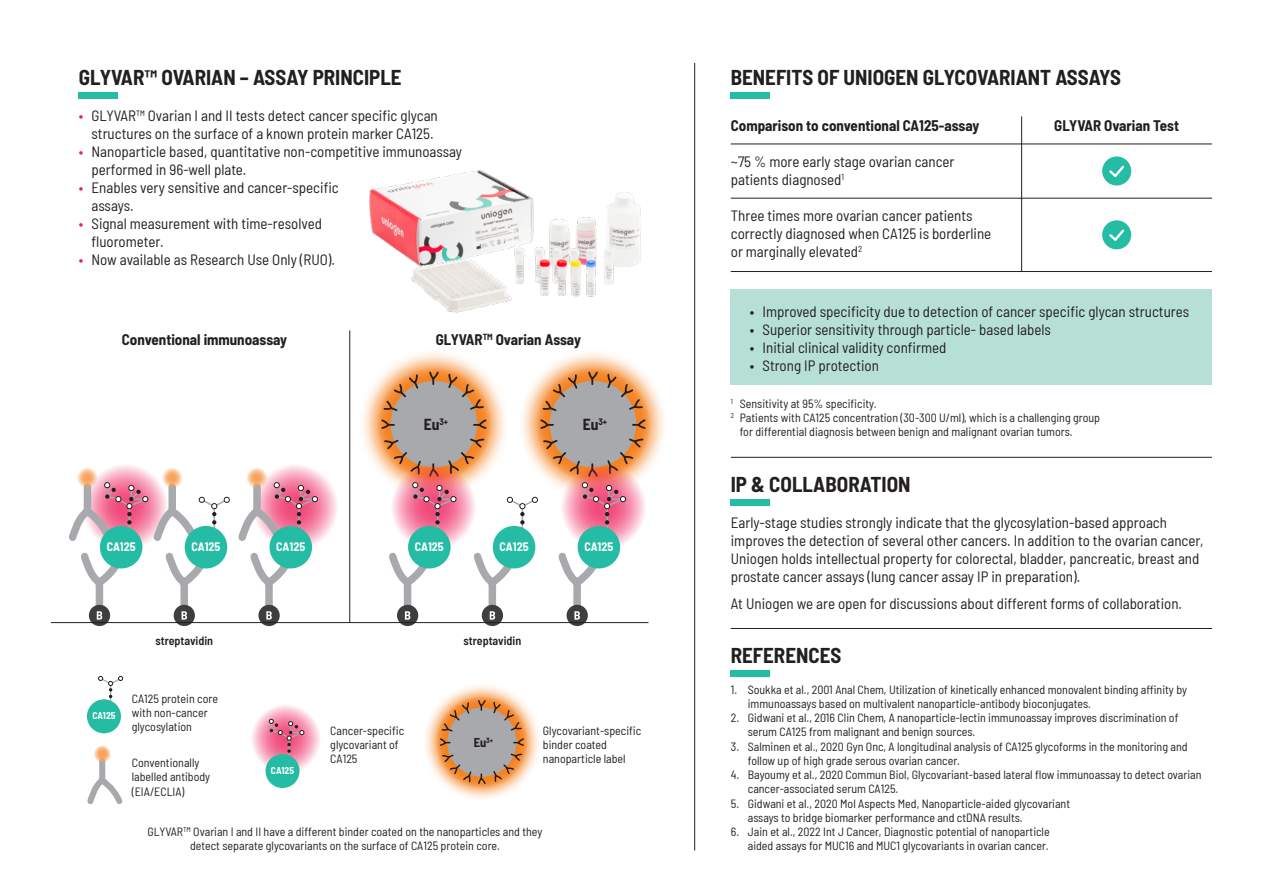
<style>
.page{position:relative;width:1263px;height:893px;background:#fff}
.page>*{position:absolute;margin:0;border:0;box-sizing:border-box;transform-origin:0 0}
.t1{font:700 semi-condensed 21px "Barlow";color:#231f20}
.t2{font:700 semi-condensed 15.6px "Barlow";color:#231f20}
.t3{font:semi-condensed 15px/18px "Barlow";color:#231f20}
.t4{font:700 semi-condensed 15px "Barlow";color:#231f20}
.t5{font:700 semi-condensed 12.45px "Barlow";color:#231f20}
.t6{font:semi-condensed 12px/14.2px "Barlow";color:#231f20}
.t7{font:700 semi-condensed 12px "Barlow";color:#fff}
.t8{font:600 semi-condensed 12px "Barlow";color:#231f20}
.t9{font:700 semi-condensed 9.6px "Barlow";color:#fff}
.s1{color:#ee1e5b}
</style>
<div class="page">
<div style="left:359px;top:349px;width:150px;height:151px;background:#f58220;opacity:.8"></div>
<svg style="left:377px;top:367px;width:114px;height:115px"></svg>
<div style="left:391px;top:381px;width:86px;height:86px;background:#a8a9ad;border-radius:50%"></div>
<svg style="left:428px;top:370px;width:12px;height:15px"></svg>
<svg style="left:473px;top:418px;width:15px;height:12px"></svg>
<svg style="left:380px;top:373px;width:40px;height:57px"></svg>
<svg style="left:447px;top:373px;width:38px;height:38px"></svg>
<div style="left:518px;top:349px;width:150px;height:151px;background:#f58220;opacity:.8"></div>
<svg style="left:536px;top:367px;width:114px;height:115px"></svg>
<div style="left:550px;top:381px;width:86px;height:86px;background:#a8a9ad;border-radius:50%"></div>
<svg style="left:587px;top:370px;width:12px;height:15px"></svg>
<svg style="left:632px;top:418px;width:15px;height:12px"></svg>
<svg style="left:539px;top:373px;width:40px;height:57px"></svg>
<svg style="left:606px;top:373px;width:38px;height:38px"></svg>
<hr style="left:731px;top:628px;width:481px;height:1px;background:#231f20">
<hr style="left:731px;top:457px;width:481px;height:1px;background:#231f20">
<hr style="left:694px;top:63px;width:1px;height:787px;background:#231f20">
<div style="left:79px;top:93px;width:39px;height:6px;background:#24bca4"></div>
<div style="left:731px;top:93px;width:39px;height:6px;background:#24bca4"></div>
<div style="left:731px;top:671px;width:39px;height:6px;background:#24bca4"></div>
<div style="left:731px;top:500px;width:39px;height:6px;background:#24bca4"></div>
<img style="left:369px;top:169px;width:272px;height:144px">
<hr style="left:731px;top:144px;width:481px;height:1px;background:#231f20">
<hr style="left:731px;top:198px;width:481px;height:1px;background:#231f20">
<hr style="left:1021px;top:116px;width:1px;height:156px;background:#231f20">
<hr style="left:731px;top:271px;width:481px;height:1px;background:#231f20">
<div style="left:1102px;top:156px;width:29px;height:30px;background:#24bca4;border-radius:50%"></div>
<svg style="left:1109px;top:165px;width:15px;height:12px"></svg>
<div style="left:1102px;top:220px;width:29px;height:29px;background:#24bca4;border-radius:50%"></div>
<svg style="left:1109px;top:229px;width:15px;height:12px"></svg>
<div style="left:731px;top:290px;width:481px;height:95px;background:#b6e0d6"></div>
<svg style="left:81px;top:462px;width:89px;height:90px"></svg>
<div style="left:89px;top:605px;width:21px;height:21px;background:#3e3e3f;border-radius:50%"></div>
<svg style="left:77px;top:468px;width:21px;height:21px"></svg>
<svg style="left:389px;top:462px;width:89px;height:90px"></svg>
<svg style="left:383px;top:437px;width:102px;height:96px"></svg>
<div style="left:397px;top:605px;width:21px;height:21px;background:#3e3e3f;border-radius:50%"></div>
<svg style="left:389px;top:552px;width:50px;height:68px"></svg>
<div style="left:408px;top:526px;width:43px;height:42px;background:#24bca4;border-radius:50%"></div>
<svg style="left:251px;top:462px;width:89px;height:90px"></svg>
<div style="left:258px;top:605px;width:22px;height:21px;background:#3e3e3f;border-radius:50%"></div>
<svg style="left:246px;top:468px;width:22px;height:21px"></svg>
<svg style="left:559px;top:462px;width:89px;height:90px"></svg>
<div style="left:567px;top:605px;width:21px;height:21px;background:#3e3e3f;border-radius:50%"></div>
<svg style="left:558px;top:547px;width:50px;height:73px"></svg>
<div style="left:578px;top:526px;width:42px;height:42px;background:#24bca4;border-radius:50%"></div>
<div style="left:174px;top:605px;width:21px;height:21px;background:#3e3e3f;border-radius:50%"></div>
<svg style="left:69px;top:479px;width:249px;height:141px"></svg>
<svg style="left:162px;top:468px;width:21px;height:21px"></svg>
<div style="left:185px;top:526px;width:42px;height:42px;background:#24bca4;border-radius:50%"></div>
<svg style="left:507px;top:437px;width:137px;height:96px"></svg>
<div style="left:482px;top:605px;width:21px;height:21px;background:#3e3e3f;border-radius:50%"></div>
<svg style="left:474px;top:547px;width:50px;height:73px"></svg>
<div style="left:493px;top:526px;width:42px;height:42px;background:#24bca4;border-radius:50%"></div>
<hr style="left:349px;top:330px;width:1px;height:293px;background:#231f20">
<hr style="left:51px;top:622px;width:597px;height:1px;background:#231f20">
<svg style="left:87px;top:756px;width:36px;height:48px"></svg>
<svg style="left:94px;top:745px;width:17px;height:17px"></svg>
<svg style="left:98px;top:676px;width:25px;height:27px"></svg>
<div style="left:87px;top:699px;width:34px;height:34px;background:#24bca4;border-radius:50%"></div>
<svg style="left:250px;top:703px;width:72px;height:72px"></svg>
<svg style="left:269px;top:719px;width:35px;height:40px"></svg>
<div style="left:265px;top:754px;width:35px;height:34px;background:#24bca4;border-radius:50%"></div>
<div style="left:422px;top:682px;width:120px;height:120px;background:#f58220;opacity:.8"></div>
<svg style="left:436px;top:696px;width:92px;height:92px"></svg>
<svg style="left:439px;top:699px;width:86px;height:86px;background:#c49f82"></svg>
<h1 class="t1" style="left:79px;top:62px;width:324px">GLYVAR™ OVARIAN – ASSAY PRINCIPLE</h1>
<p class="t3" style="left:79px;top:105px;width:361px;text-align:center"><span class="s1">•</span> GLYVAR™ Ovarian I and II tests detect cancer specific glycan structures on the surface of a known protein marker CA125.</p>
<p class="t3" style="left:92px;top:141px;width:372px;text-indent:-13px"><span class="s1">•</span> Nanoparticle based, quantitative non-competitive immunoassay performed in 96-well plate.</p>
<p class="t3" style="left:92px;top:177px;width:249px;text-indent:-13px"><span class="s1">•</span> Enables very sensitive and cancer-specific assays.</p>
<p class="t3" style="left:92px;top:213px;width:232px;text-indent:-13px"><span class="s1">•</span> Signal measurement with time-resolved fluorometer.</p>
<p class="t3" style="left:79px;top:249px;width:258px"><span class="s1">•</span> Now available as Research Use Only (RUO).</p>
<p class="t4" style="left:122px;top:329px;width:167px">Conventional immunoassay</p>
<p class="t4" style="left:436px;top:329px;width:147px">GLYVAR<sup>TM</sup> Ovarian Assay</p>
<h2 class="t2" style="left:424px;top:413px;width:26px">Eu<sup>3+</sup></h2>
<h2 class="t2" style="left:583px;top:413px;width:26px">Eu<sup>3+</sup></h2>
<p class="t7" style="left:107px;top:538px;width:30px">CA125</p>
<p class="t7" style="left:192px;top:538px;width:30px">CA125</p>
<p class="t7" style="left:276px;top:538px;width:30px">CA125</p>
<p class="t7" style="left:415px;top:538px;width:30px">CA125</p>
<p class="t7" style="left:500px;top:538px;width:30px">CA125</p>
<p class="t7" style="left:584px;top:538px;width:30px">CA125</p>
<p class="t8" style="left:155px;top:632px;width:59px">streptavidin</p>
<p class="t8" style="left:464px;top:632px;width:59px">streptavidin</p>
<p class="t9" style="left:92px;top:709px;width:25px">CA125</p>
<p class="t6" style="left:132px;top:690px;width:88px">CA125 protein core with non-cancer glycosylation</p>
<p class="t6" style="left:132px;top:755px;width:80px">Conventionally labelled antibody (EIA/ECLIA)</p>
<p class="t9" style="left:271px;top:764px;width:25px">CA125</p>
<p class="t6" style="left:330px;top:723px;width:75px">Cancer-specific glycovariant of<br>CA125</p>
<p class="t5" style="left:474px;top:733px;width:21px">Eu<sup>3+</sup></p>
<p class="t6" style="left:543px;top:722px;width:100px">Glycovariant-specific binder coated nanoparticle label</p>
<p class="t6" style="left:148px;top:824px;width:396px;text-align:center">GLYVAR<sup>TM</sup> Ovarian I and II have a different binder coated on the nanoparticles and they detect separate glycovariants on the surface of CA125 protein core.</p>
<h1 class="t1" style="left:731px;top:62px;width:392px">BENEFITS OF UNIOGEN GLYCOVARIANT ASSAYS</h1>
<p class="t4" style="left:731px;top:115px;width:250px">Comparison to conventional CA125-assay</p>
<p class="t3" style="left:731px;top:152px;width:225px">~75 % more early stage ovarian cancer patients diagnosed<sup>1</sup></p>
<p class="t3" style="left:731px;top:206px;width:262px">Three times more ovarian cancer patients correctly diagnosed when CA125 is borderline or marginally elevated<sup>2</sup></p>
<p class="t4" style="left:1054px;top:115px;width:126px">GLYVAR Ovarian Test</p>
<p class="t3" style="left:750px;top:301px;width:441px">• Improved specificity due to detection of cancer specific glycan structures</p>
<p class="t3" style="left:750px;top:319px;width:303px">• Superior sensitivity through particle- based labels</p>
<p class="t3" style="left:750px;top:337px;width:198px">• Initial clinical validity confirmed</p>
<p class="t3" style="left:750px;top:355px;width:131px">• Strong IP protection</p>
<p class="t6" style="left:731px;top:395px;width:147px"><sup>1</sup> Sensitivity at 95% specificity.</p>
<p class="t6" style="left:731px;top:410px;width:371px"><sup>2</sup> Patients with CA125 concentration (30-300 U/ml), which is a challenging group</p>
<p class="t6" style="left:740px;top:424px;width:334px">for differential diagnosis between benign and malignant ovarian tumors.</p>
<h1 class="t1" style="left:731px;top:469px;width:181px">IP &amp; COLLABORATION</h1>
<p class="t3" style="left:731px;top:512px;width:474px">Early-stage studies strongly indicate that the glycosylation-based approach improves the detection of several other cancers. In addition to the ovarian cancer, Uniogen holds intellectual property for colorectal, bladder, pancreatic, breast and prostate cancer assays (lung cancer assay IP in preparation).</p>
<p class="t3" style="left:731px;top:593px;width:452px">At Uniogen we are open for discussions about different forms of collaboration.</p>
<h1 class="t1" style="left:731px;top:640px;width:112px">REFERENCES</h1>
<p class="t6" style="left:748px;top:681px;width:441px;text-indent:-17px">1. Soukka et al., 2001 Anal Chem, Utilization of kinetically enhanced monovalent binding affinity by immunoassays based on multivalent nanoparticle-antibody bioconjugates.</p>
<p class="t6" style="left:748px;top:710px;width:432px;text-indent:-17px">2. Gidwani et al., 2016 Clin Chem, A nanoparticle-lectin immunoassay improves discrimination of serum CA125 from malignant and benign sources.</p>
<p class="t6" style="left:748px;top:738px;width:441px;text-indent:-17px">3. Salminen et al., 2020 Gyn Onc, A longitudinal analysis of CA125 glycoforms in the monitoring and follow up of high grade serous ovarian cancer.</p>
<p class="t6" style="left:748px;top:767px;width:455px;text-indent:-17px">4. Bayoumy et al., 2020 Commun Biol, Glycovariant-based lateral flow immunoassay to detect ovarian cancer-associated serum CA125.</p>
<p class="t6" style="left:748px;top:795px;width:324px;text-indent:-17px">5. Gidwani et al., 2020 Mol Aspects Med, Nanoparticle-aided glycovariant assays to bridge biomarker performance and ctDNA results.</p>
<p class="t6" style="left:731px;top:824px;width:320px;text-align:right">6. Jain et al., 2022 Int J Cancer, Diagnostic potential of nanoparticle aided assays for MUC16 and MUC1 glycovariants in ovarian cancer.</p>
</div>
